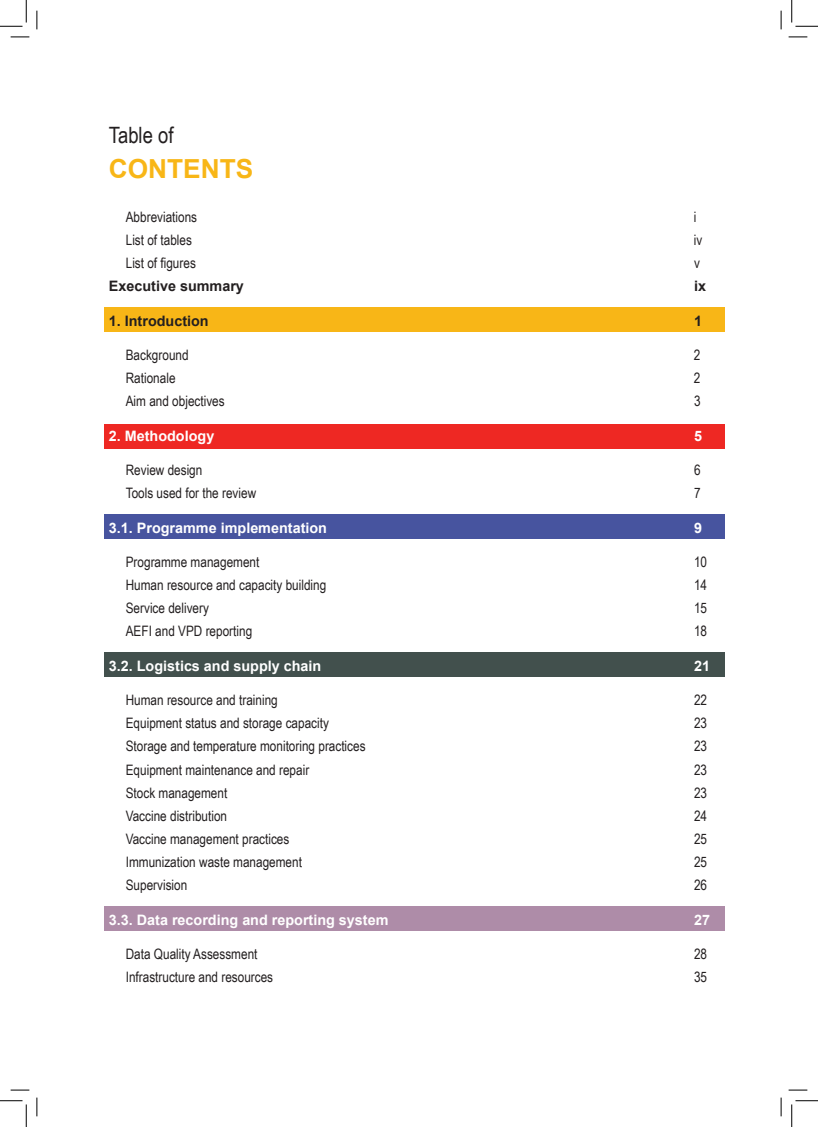
<style>
.page{position:relative;width:818px;height:1127px;background:#fff}
.page>*{position:absolute;margin:0;border:0;box-sizing:border-box;transform-origin:0 0}
.t1{font:700 26.25px "Arial";color:#f8b617}
.t2{font:22.5px "Arial Narrow";color:#231f20}
.t3{font:14.38px "Arial Narrow";color:#231f20}
.t4{font:700 14.38px "Arial";color:#fff}
.t5{font:700 14.38px "Arial";color:#231f20}
</style>
<div class="page">
<div style="left:104px;top:308px;width:621px;height:24px;background:#f8b617"></div>
<div style="left:104px;top:424px;width:621px;height:24px;background:#ee2823"></div>
<div style="left:104px;top:514px;width:621px;height:24px;background:#47549f"></div>
<div style="left:104px;top:652px;width:621px;height:25px;background:#42504d"></div>
<div style="left:104px;top:906px;width:621px;height:24px;background:#ae8ca8"></div>
<svg style="left:11px;top:36px;width:18px;height:2px"></svg>
<svg style="left:788px;top:36px;width:19px;height:2px"></svg>
<svg style="left:11px;top:1089px;width:18px;height:1px"></svg>
<svg style="left:788px;top:1089px;width:19px;height:1px"></svg>
<svg style="left:36px;top:11px;width:2px;height:18px"></svg>
<svg style="left:36px;top:1097px;width:2px;height:18px"></svg>
<svg style="left:780px;top:11px;width:2px;height:18px"></svg>
<svg style="left:780px;top:1097px;width:2px;height:18px"></svg>
<svg style="left:0;top:0;width:27px;height:27px"></svg>
<svg style="left:0;top:1100px;width:27px;height:26px"></svg>
<svg style="left:791px;top:0;width:27px;height:27px"></svg>
<svg style="left:791px;top:1100px;width:27px;height:26px"></svg>
<h2 class="t2" style="left:109px;top:119px;width:66px">Table of</h2>
<h1 class="t1" style="left:109px;top:152px;width:146px">Contents</h1>
<p class="t3" style="left:126px;top:206px;width:73px">Abbreviations</p>
<p class="t3" style="left:694px;top:206px;width:4px">i</p>
<p class="t3" style="left:126px;top:229px;width:68px">List of tables</p>
<p class="t3" style="left:694px;top:229px;width:10px">iv</p>
<p class="t3" style="left:126px;top:252px;width:72px">List of figures</p>
<p class="t3" style="left:694px;top:252px;width:7px">v</p>
<p class="t5" style="left:109px;top:276px;width:137px">Executive summary</p>
<p class="t5" style="left:694px;top:276px;width:13px">ix</p>
<p class="t5" style="left:109px;top:311px;width:101px">1. Introduction</p>
<p class="t5" style="left:694px;top:311px;width:9px">1</p>
<p class="t3" style="left:126px;top:344px;width:64px">Background</p>
<p class="t3" style="left:694px;top:344px;width:8px">2</p>
<p class="t3" style="left:126px;top:367px;width:51px">Rationale</p>
<p class="t3" style="left:694px;top:367px;width:8px">2</p>
<p class="t3" style="left:126px;top:390px;width:100px">Aim and objectives</p>
<p class="t3" style="left:694px;top:390px;width:8px">3</p>
<p class="t4" style="left:109px;top:426px;width:107px">2. Methodology</p>
<p class="t4" style="left:694px;top:426px;width:9px">5</p>
<p class="t3" style="left:126px;top:459px;width:78px">Review design</p>
<p class="t3" style="left:694px;top:459px;width:8px">6</p>
<p class="t3" style="left:126px;top:482px;width:132px">Tools used for the review</p>
<p class="t3" style="left:694px;top:482px;width:8px">7</p>
<p class="t4" style="left:109px;top:518px;width:220px">3.1. Programme implementation</p>
<p class="t4" style="left:694px;top:518px;width:9px">9</p>
<p class="t3" style="left:126px;top:551px;width:135px">Programme management</p>
<p class="t3" style="left:694px;top:551px;width:15px">10</p>
<p class="t3" style="left:126px;top:574px;width:202px">Human resource and capacity building</p>
<p class="t3" style="left:694px;top:574px;width:15px">14</p>
<p class="t3" style="left:126px;top:597px;width:85px">Service delivery</p>
<p class="t3" style="left:694px;top:597px;width:15px">15</p>
<p class="t3" style="left:126px;top:620px;width:128px">AEFI and VPD reporting</p>
<p class="t3" style="left:694px;top:620px;width:15px">18</p>
<p class="t4" style="left:109px;top:656px;width:214px">3.2. Logistics and supply chain</p>
<p class="t4" style="left:694px;top:656px;width:17px">21</p>
<p class="t3" style="left:126px;top:689px;width:154px">Human resource and training</p>
<p class="t3" style="left:694px;top:689px;width:15px">22</p>
<p class="t3" style="left:126px;top:712px;width:205px">Equipment status and storage capacity</p>
<p class="t3" style="left:694px;top:712px;width:15px">23</p>
<p class="t3" style="left:126px;top:735px;width:241px">Storage and temperature monitoring practices</p>
<p class="t3" style="left:694px;top:735px;width:15px">23</p>
<p class="t3" style="left:126px;top:758px;width:185px">Equipment maintenance and repair</p>
<p class="t3" style="left:694px;top:758px;width:15px">23</p>
<p class="t3" style="left:126px;top:782px;width:103px">Stock management</p>
<p class="t3" style="left:694px;top:782px;width:15px">23</p>
<p class="t3" style="left:126px;top:805px;width:103px">Vaccine distribution</p>
<p class="t3" style="left:694px;top:805px;width:15px">24</p>
<p class="t3" style="left:126px;top:828px;width:165px">Vaccine management practices</p>
<p class="t3" style="left:694px;top:828px;width:15px">25</p>
<p class="t3" style="left:126px;top:851px;width:178px">Immunization waste management</p>
<p class="t3" style="left:694px;top:851px;width:15px">25</p>
<p class="t3" style="left:126px;top:874px;width:63px">Supervision</p>
<p class="t3" style="left:694px;top:874px;width:15px">26</p>
<p class="t4" style="left:109px;top:910px;width:281px">3.3. Data recording and reporting system</p>
<p class="t4" style="left:694px;top:910px;width:17px">27</p>
<p class="t3" style="left:126px;top:943px;width:133px">Data Quality Assessment</p>
<p class="t3" style="left:694px;top:943px;width:15px">28</p>
<p class="t3" style="left:126px;top:966px;width:149px">Infrastructure and resources</p>
<p class="t3" style="left:694px;top:966px;width:15px">35</p>
</div>
